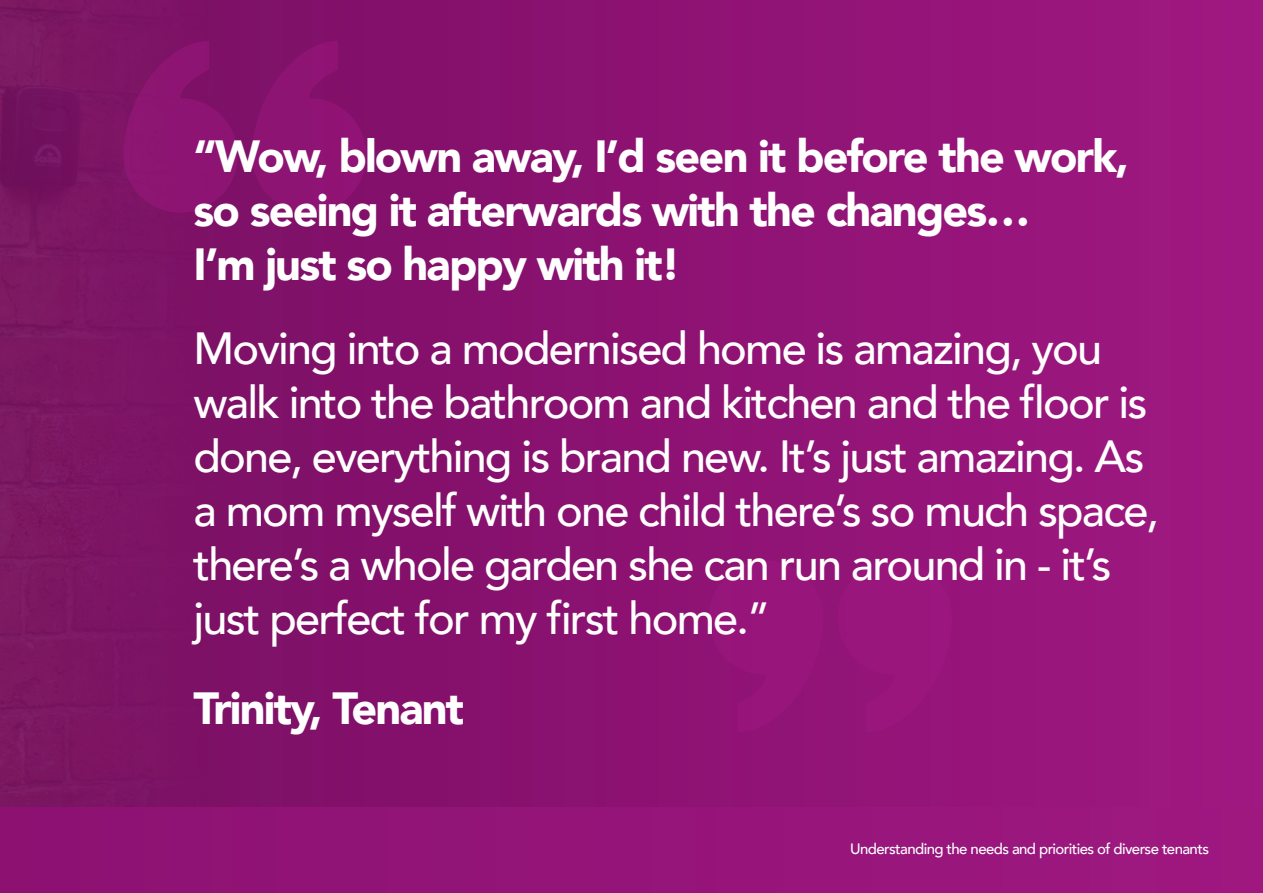
<style>
.page{position:relative;width:1263px;height:893px;background:#fff}
.page>*{position:absolute;margin:0;border:0;box-sizing:border-box;transform-origin:0 0}
.t1{font:500 45px/54px "Avenir";letter-spacing:-.04em;color:#fff}
.t2{font:900 45px/54px "Avenir";letter-spacing:-.04em;color:#fff}
.t3{font:500 15px "Avenir";letter-spacing:-.04em;color:#fff}
</style>
<div class="page">
<img style="left:0;top:0;width:1263px;height:807px">
<div style="left:0;top:807px;width:1263px;height:86px;background:#951579"></div>
<svg style="left:252px;top:41px;width:114px;height:172px;background:#891270"></svg>
<svg style="left:123px;top:41px;width:115px;height:172px;background:#87136d"></svg>
<svg style="left:709px;top:560px;width:114px;height:172px;background:#941478"></svg>
<div style="left:837px;top:560px;width:115px;height:172px;background:#99167c"></div>
<p class="t2" style="left:193px;top:128px;width:937px">“Wow, blown away, I’d seen it before the work, so seeing it afterwards with the changes…</p>
<p class="t2" style="left:193px;top:236px;width:489px">I’m just so happy with it!</p>
<p class="t1" style="left:193px;top:319px;width:967px">Moving into a modernised home is amazing, you walk into the bathroom and kitchen and the floor is done, everything is brand new. It’s just amazing. As a mom myself with one child there’s so much space, there’s a whole garden she can run around in - it’s just perfect for my first home.”</p>
<p class="t2" style="left:193px;top:680px;width:272px">Trinity, Tenant</p>
<p class="t3" style="left:850px;top:836px;width:360px">Understanding the needs and priorities of diverse tenants</p>
</div>
